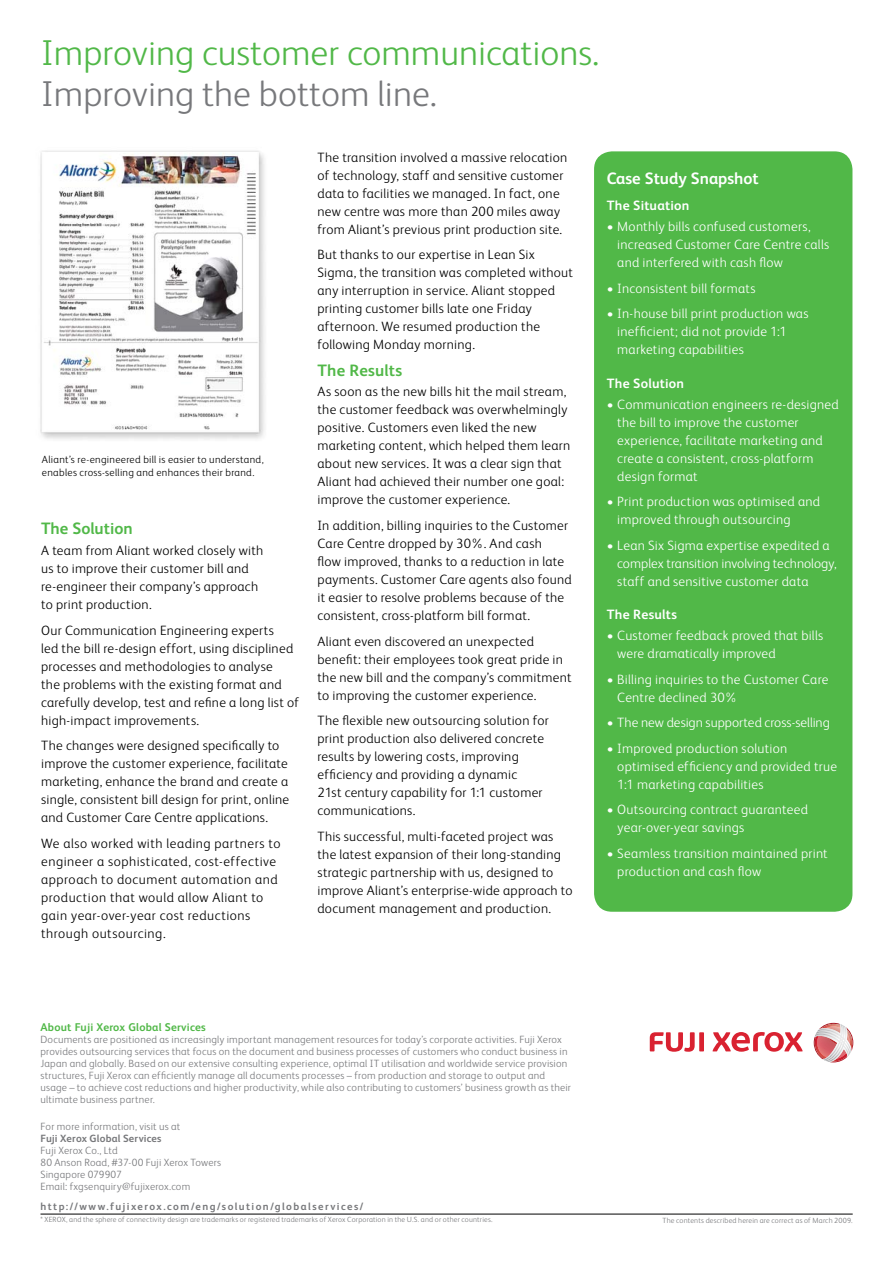
<style>
.page{position:relative;width:893px;height:1263px;background:#fff}
.page>*{position:absolute;margin:0;border:0;box-sizing:border-box;transform-origin:0 0}
.t1{font:300 36px "Xerox Sans";color:#51b848}
.t2{font:300 36px "Xerox Sans";color:#77787b}
.t3{font:700 16.5px "Xerox Sans";color:#51b848}
.t4{font:700 16.5px "Xerox Sans";color:#fff}
.t5{font:300 13.5px/18px "Xerox Sans";letter-spacing:.02em;color:#000}
.t6{font:300 13.5px/18px "Xerox Sans";letter-spacing:.02em;color:#fff}
.t7{font:300 13.5px/18px "Xerox Sans";letter-spacing:.04em;color:#000}
.t8{font:300 13.5px "Xerox Sans";color:#fff}
.t9{font:700 13.5px "Xerox Sans";letter-spacing:.015em;color:#fff}
.t10{font:700 11.25px "Xerox Sans";letter-spacing:.02em;color:#51b848}
.t11{font:300 10.5px/12px "Xerox Sans";letter-spacing:.02em;color:#77787b}
.t12{font:300 10.5px/13.5px "Xerox Sans";letter-spacing:.03em;color:#000}
.t13{font:700 10.5px "Xerox Sans";letter-spacing:.135em;color:#77787b}
.t14{font:700 10.5px "Xerox Sans";letter-spacing:.015em;color:#77787b}
.t15{font:300 7.5px "Xerox Sans";letter-spacing:.025em;color:#77787b}
</style>
<div class="page">
<svg style="left:814px;top:1023px;width:39px;height:39px"></svg>
<img style="left:824px;top:1024px;width:18px;height:36px">
<svg style="left:712px;top:1032px;width:91px;height:20px"></svg>
<div style="left:699px;top:1032px;width:5px;height:19px;background:#d92231"></div>
<svg style="left:650px;top:1032px;width:45px;height:20px"></svg>
<hr style="left:40px;top:1214px;width:813px;height:1px;background:#000">
<div style="left:594px;top:151px;width:258px;height:761px;background:#51b848;border-radius:18px"></div>
<img style="left:40px;top:150px;width:225px;height:290px">
<h1 class="t1" style="left:41px;top:29px;width:560px">Improving customer communications.</h1>
<h1 class="t2" style="left:41px;top:70px;width:397px">Improving the bottom line.</h1>
<p class="t12" style="left:42px;top:452px;width:223px">Aliant’s re-engineered bill is easier to understand, enables cross-selling and enhances their brand.</p>
<p class="t3" style="left:41px;top:517px;width:93px">The Solution</p>
<p class="t5" style="left:41px;top:541px;width:224px">A team from Aliant worked closely with us to improve their customer bill and re-engineer their company’s approach to print production.</p>
<p class="t5" style="left:41px;top:621px;width:260px">Our Communication Engineering experts<br>led the bill re-design effort, using disciplined processes and methodologies to analyse<br>the problems with the existing format and carefully develop, test and refine a long list of high-impact improvements.</p>
<p class="t5" style="left:41px;top:736px;width:250px">The changes were designed specifically to improve the customer experience, facilitate marketing, enhance the brand and create a single, consistent bill design for print, online and Customer Care Centre applications.</p>
<p class="t7" style="left:41px;top:834px;width:241px">We also worked with leading partners to engineer a sophisticated, cost-effective approach to document automation and production that would allow Aliant to gain year-over-year cost reductions through outsourcing.</p>
<p class="t5" style="left:317px;top:147px;width:251px">The transition involved a massive relocation of technology, staff and sensitive customer data to facilities we managed. In fact, one new centre was more than 200 miles away from Aliant’s previous print production site.</p>
<p class="t5" style="left:317px;top:245px;width:257px">But thanks to our expertise in Lean Six Sigma, the transition was completed without any interruption in service. Aliant stopped printing customer bills late one Friday afternoon. We resumed production the following Monday morning.</p>
<p class="t3" style="left:317px;top:359px;width:86px">The Results</p>
<p class="t5" style="left:317px;top:382px;width:254px">As soon as the new bills hit the mail stream, the customer feedback was overwhelmingly positive. Customers even liked the new marketing content, which helped them learn about new services. It was a clear sign that Aliant had achieved their number one goal: improve the customer experience.</p>
<p class="t5" style="left:317px;top:516px;width:256px">In addition, billing inquiries to the Customer Care Centre dropped by 30%. And cash<br>flow improved, thanks to a reduction in late payments. Customer Care agents also found it easier to resolve problems because of the consistent, cross-platform bill format.</p>
<p class="t5" style="left:317px;top:631px;width:256px">Aliant even discovered an unexpected benefit: their employees took great pride in the new bill and the company’s commitment to improving the customer experience.</p>
<p class="t5" style="left:317px;top:711px;width:233px">The flexible new outsourcing solution for print production also delivered concrete results by lowering costs, improving efficiency and providing a dynamic<br>21st century capability for 1:1 customer communications.</p>
<p class="t5" style="left:317px;top:826px;width:257px">This successful, multi-faceted project was the latest expansion of their long-standing strategic partnership with us, designed to improve Aliant’s enterprise-wide approach to document management and production.</p>
<p class="t4" style="left:607px;top:167px;width:154px">Case Study Snapshot</p>
<p class="t9" style="left:607px;top:196px;width:84px">The Situation</p>
<p class="t6" style="left:617px;top:217px;width:214px;text-indent:-11px">• Monthly bills confused customers, increased Customer Care Centre calls and interfered with cash flow</p>
<p class="t6" style="left:607px;top:279px;width:150px">• Inconsistent bill formats</p>
<p class="t6" style="left:617px;top:304px;width:193px;text-indent:-11px">• In-house bill print production was inefficient; did not provide 1:1 marketing capabilities</p>
<p class="t9" style="left:607px;top:374px;width:79px">The Solution</p>
<p class="t6" style="left:617px;top:394px;width:223px;text-indent:-11px">• Communication engineers re-designed the bill to improve the customer experience, facilitate marketing and create a consistent, cross-platform design format</p>
<p class="t6" style="left:617px;top:492px;width:204px;text-indent:-11px">• Print production was optimised and improved through outsourcing</p>
<p class="t6" style="left:617px;top:536px;width:221px;text-indent:-11px">• Lean Six Sigma expertise expedited a complex transition involving technology, staff and sensitive customer data</p>
<p class="t9" style="left:607px;top:605px;width:72px">The Results</p>
<p class="t6" style="left:617px;top:626px;width:208px;text-indent:-10px">• Customer feedback proved that bills were dramatically improved</p>
<p class="t6" style="left:617px;top:669px;width:213px;text-indent:-11px">• Billing inquiries to the Customer Care<br>Centre declined 30%</p>
<p class="t8" style="left:607px;top:714px;width:225px">• The new design supported cross-selling</p>
<p class="t6" style="left:617px;top:739px;width:221px;text-indent:-11px">• Improved production solution optimised efficiency and provided true<br>1:1 marketing capabilities</p>
<p class="t6" style="left:617px;top:800px;width:192px;text-indent:-11px">• Outsourcing contract guaranteed year-over-year savings</p>
<p class="t6" style="left:617px;top:844px;width:212px;text-indent:-11px">• Seamless transition maintained print production and cash flow</p>
<p class="t10" style="left:40px;top:1019px;width:167px">About Fuji Xerox Global Services</p>
<p class="t11" style="left:40px;top:1033px;width:532px">Documents are positioned as increasingly important management resources for today’s corporate activities. Fuji Xerox provides outsourcing services that focus on the document and business processes of customers who conduct business in Japan and globally. Based on our extensive consulting experience, optimal IT utilisation and worldwide service provision structures, Fuji Xerox can efficiently manage all documents processes – from production and storage to output and usage – to achieve cost reductions and higher productivity, while also contributing to customers’ business growth as their ultimate business partner.</p>
<p class="t11" style="left:40px;top:1119px;width:141px">For more information, visit us at</p>
<p class="t14" style="left:40px;top:1131px;width:123px">Fuji Xerox Global Services</p>
<p class="t11" style="left:40px;top:1143px;width:182px">Fuji Xerox Co., Ltd<br>80 Anson Road, #37-00 Fuji Xerox Towers<br>Singapore 079907<br>Email: fxgsenquiry@fujixerox.com</p>
<p class="t13" style="left:40px;top:1199px;width:324px">http://www.fujixerox.com/eng/solution/globalservices/</p>
<p class="t15" style="left:40px;top:1215px;width:454px">* XEROX, and the sphere of connectivity design are trademarks or registered trademarks of Xerox Corporation in the U.S. and or other countries.</p>
<p class="t15" style="left:662px;top:1215px;width:192px">The contents described herein are correct as of March 2009.</p>
</div>
